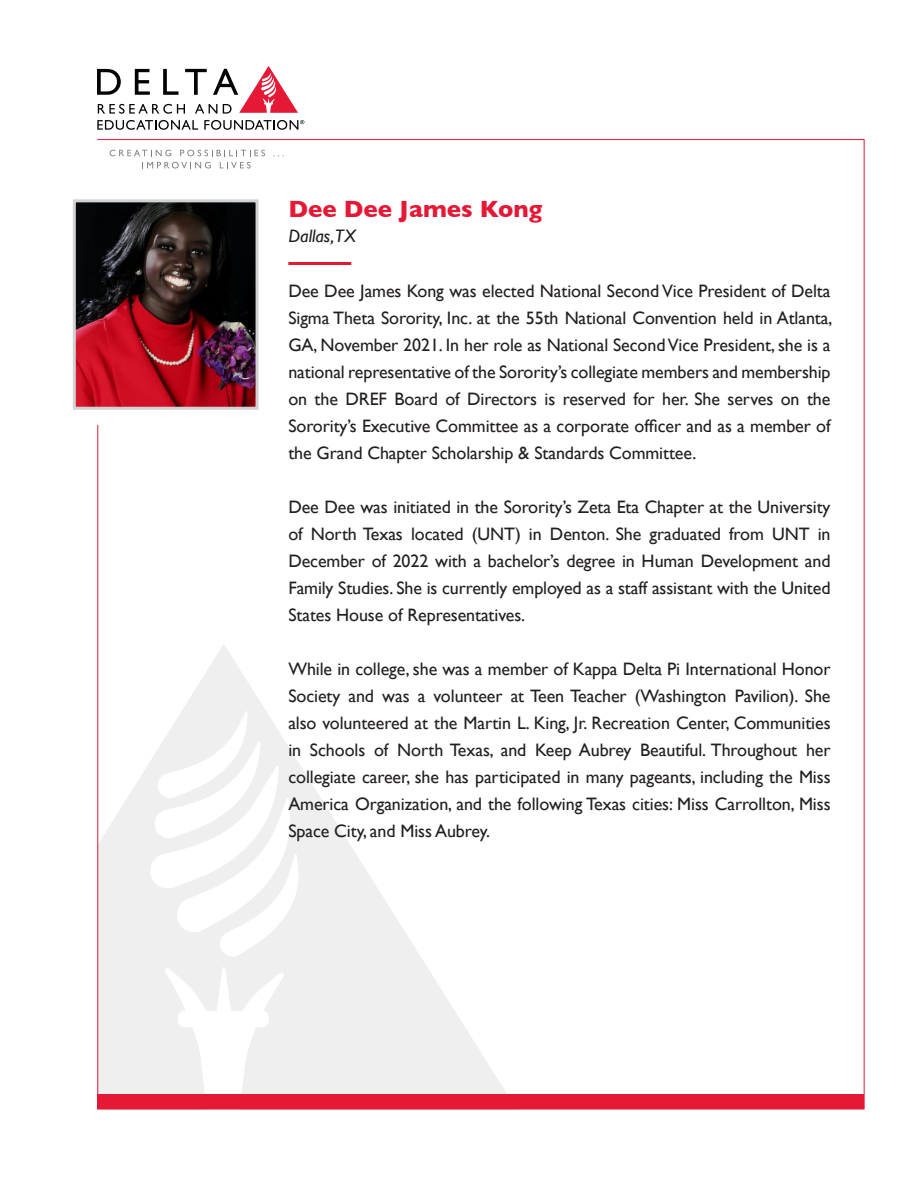
<style>
.page{position:relative;width:918px;height:1188px;background:#fff}
.page>*{position:absolute;margin:0;border:0;box-sizing:border-box;transform-origin:0 0}
.t1{font:700 24px "Gill Sans";color:#e51836}
.t2{font:18px/27px "Gill Sans";letter-spacing:-.005em;color:#231f20;text-align:justify}
.t3{font:italic 18px "Gill Sans";color:#231f20}
</style>
<div class="page">
<img style="left:77px;top:203px;width:178px;height:203px">
<div style="left:73px;top:199px;width:186px;height:211px;border:3px solid #d1d2d4"></div>
<div style="left:98px;top:1094px;width:766px;height:15px;background:#e51836"></div>
<svg style="left:97px;top:66px;width:201px;height:48px"></svg>
<svg style="left:97px;top:120px;width:101px;height:10px"></svg>
<svg style="left:204px;top:120px;width:100px;height:10px"></svg>
<svg style="left:110px;top:150px;width:61px;height:6px"></svg>
<svg style="left:180px;top:150px;width:85px;height:6px"></svg>
<svg style="left:142px;top:162px;width:69px;height:6px"></svg>
<svg style="left:220px;top:162px;width:31px;height:6px"></svg>
<hr style="left:288px;top:262px;width:63px;height:3px;background:#e51836">
<p class="t1" style="left:288px;top:190px;width:255px">Dee Dee James Kong</p>
<p class="t3" style="left:288px;top:225px;width:69px">Dallas,TX</p>
<p class="t2" style="left:288px;top:277px;width:546px">Dee Dee James Kong was elected National Second Vice President of Delta Sigma Theta Sorority, Inc. at the 55th National Convention held in Atlanta, GA, November 2021. In her role as National Second Vice President, she is a national representative of the Sorority’s collegiate members and membership on the DREF Board of Directors is reserved for her. She serves on the Sorority’s Executive Committee as a corporate officer and as a member of the Grand Chapter Scholarship &amp; Standards Committee.</p>
<p class="t2" style="left:288px;top:493px;width:544px">Dee Dee was initiated in the Sorority’s Zeta Eta Chapter at the University of North Texas located (UNT) in Denton. She graduated from UNT in December of 2022 with a bachelor’s degree in Human Development and Family Studies. She is currently employed as a staff assistant with the United States House of Representatives.</p>
<p class="t2" style="left:288px;top:655px;width:544px">While in college, she was a member of Kappa Delta Pi International Honor Society and was a volunteer at Teen Teacher (Washington Pavilion). She also volunteered at the Martin L. King, Jr. Recreation Center, Communities in Schools of North Texas, and Keep Aubrey Beautiful. Throughout her collegiate career, she has participated in many pageants, including the Miss America Organization, and the following Texas cities: Miss Carrollton, Miss Space City, and Miss Aubrey.</p>
</div>
